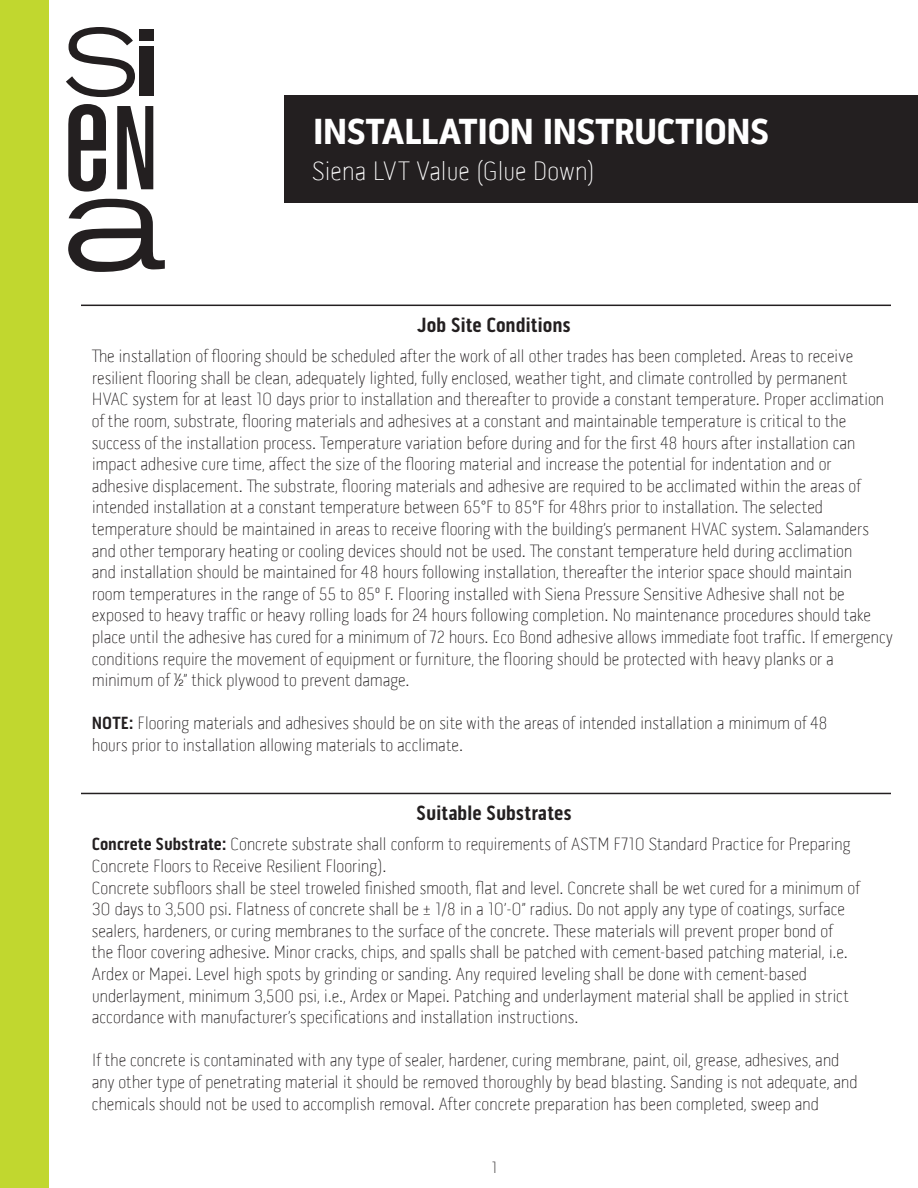
<style>
.page{position:relative;width:918px;height:1188px;background:#fff}
.page>*{position:absolute;margin:0;border:0;box-sizing:border-box;transform-origin:0 0}
.t1{font:700 45px "Pill Gothic 300 mg";letter-spacing:-.025em;color:#fff}
.t2{font:100 27px "Pill Gothic 300 mg";color:#fff}
.t3{font:700 21px "Pill Gothic 300 mg";letter-spacing:-.005em;color:#231f20}
.t4{font:100 18px/21.6px "Pill Gothic 300 mg";letter-spacing:-.005em;color:#231f20}
.t5{font:100 16.5px "Pill Gothic 300 mg";color:#231f20}
.s1{font-weight:700}
</style>
<div class="page">
<div style="left:139px;top:47px;width:14px;height:49px;background:#231f20"></div>
<div style="left:139px;top:30px;width:14px;height:11px;background:#231f20"></div>
<svg style="left:117px;top:106px;width:36px;height:83px"></svg>
<svg style="left:66px;top:27px;width:69px;height:70px"></svg>
<svg style="left:68px;top:104px;width:38px;height:88px"></svg>
<svg style="left:68px;top:199px;width:97px;height:73px"></svg>
<div style="left:284px;top:95px;width:634px;height:108px;background:#231f20"></div>
<hr style="left:81px;top:305px;width:810px;height:1px;background:#231f20">
<hr style="left:81px;top:793px;width:810px;height:1px;background:#231f20">
<div style="left:0;top:0;width:49px;height:1188px;background:#c1d72f"></div>
<p class="t1" style="left:312px;top:102px;width:459px">iNSTALLATION INSTRUCTIONS</p>
<p class="t2" style="left:312px;top:155px;width:284px">Siena LVT Value (Glue Down)</p>
<p class="t3" style="left:417px;top:312px;width:155px">Job Site Conditions</p>
<p class="t4" style="left:92px;top:345px;width:763px">The installation of flooring should be scheduled after the work of all other trades has been completed. Areas to receive</p>
<p class="t4" style="left:92px;top:367px;width:757px">resilient flooring shall be clean, adequately lighted, fully enclosed, weather tight, and climate controlled by permanent</p>
<p class="t4" style="left:92px;top:389px;width:794px">HVAC system for at least 10 days prior to installation and thereafter to provide a constant temperature. Proper acclimation</p>
<p class="t4" style="left:92px;top:410px;width:756px">of the room, substrate, flooring materials and adhesives at a constant and maintainable temperature is critical to the</p>
<p class="t4" style="left:92px;top:432px;width:765px">success of the installation process. Temperature variation before during and for the first 48 hours after installation can</p>
<p class="t4" style="left:92px;top:453px;width:741px">impact adhesive cure time, affect the size of the flooring material and increase the potential for indentation and or</p>
<p class="t4" style="left:92px;top:475px;width:770px">adhesive displacement. The substrate, flooring materials and adhesive are required to be acclimated within the areas of</p>
<p class="t4" style="left:92px;top:497px;width:733px">intended installation at a constant temperature between 65°F to 85°F for 48hrs prior to installation. The selected</p>
<p class="t4" style="left:92px;top:518px;width:778px">temperature should be maintained in areas to receive flooring with the building’s permanent HVAC system. Salamanders</p>
<p class="t4" style="left:92px;top:540px;width:762px">and other temporary heating or cooling devices should not be used. The constant temperature held during acclimation</p>
<p class="t4" style="left:92px;top:561px;width:762px">and installation should be maintained for 48 hours following installation, thereafter the interior space should maintain</p>
<p class="t4" style="left:92px;top:583px;width:803px">room temperatures in the range of 55 to 85º F. Flooring installed with Siena Pressure Sensitive Adhesive shall not be exposed to heavy traffic or heavy rolling loads for 24 hours following completion. No maintenance procedures should take place until the adhesive has cured for a minimum of 72 hours. Eco Bond adhesive allows immediate foot traffic. If emergency</p>
<p class="t4" style="left:92px;top:648px;width:743px">conditions require the movement of equipment or furniture, the flooring should be protected with heavy planks or a</p>
<p class="t4" style="left:92px;top:669px;width:319px">minimum of ½” thick plywood to prevent damage.</p>
<p class="t4" style="left:92px;top:713px;width:737px"><span class="s1">NOTE:</span> Flooring materials and adhesives should be on site with the areas of intended installation a minimum of 48</p>
<p class="t4" style="left:92px;top:734px;width:373px">hours prior to installation allowing materials to acclimate.</p>
<p class="t3" style="left:416px;top:801px;width:157px">Suitable Substrates</p>
<p class="t4" style="left:92px;top:834px;width:760px"><span class="s1">Concrete Substrate:</span> Concrete substrate shall conform to requirements of ASTM F710 Standard Practice for Preparing</p>
<p class="t4" style="left:92px;top:855px;width:296px">Concrete Floors to Receive Resilient Flooring).</p>
<p class="t4" style="left:92px;top:877px;width:769px">Concrete subfloors shall be steel troweled finished smooth, flat and level. Concrete shall be wet cured for a minimum of</p>
<p class="t4" style="left:92px;top:898px;width:755px">30 days to 3,500 psi. Flatness of concrete shall be ± 1/8 in a 10’-0” radius. Do not apply any type of coatings, surface</p>
<p class="t4" style="left:92px;top:920px;width:742px">sealers, hardeners, or curing membranes to the surface of the concrete. These materials will prevent proper bond of</p>
<p class="t4" style="left:92px;top:942px;width:758px">the floor covering adhesive. Minor cracks, chips, and spalls shall be patched with cement-based patching material, i.e.</p>
<p class="t4" style="left:92px;top:963px;width:717px">Ardex or Mapei. Level high spots by grinding or sanding. Any required leveling shall be done with cement-based</p>
<p class="t4" style="left:92px;top:985px;width:759px">underlayment, minimum 3,500 psi, i.e., Ardex or Mapei. Patching and underlayment material shall be applied in strict</p>
<p class="t4" style="left:92px;top:1006px;width:488px">accordance with manufacturer’s specifications and installation instructions.</p>
<p class="t4" style="left:92px;top:1050px;width:749px">If the concrete is contaminated with any type of sealer, hardener, curing membrane, paint, oil, grease, adhesives, and</p>
<p class="t4" style="left:92px;top:1071px;width:767px">any other type of penetrating material it should be removed thoroughly by bead blasting. Sanding is not adequate, and</p>
<p class="t4" style="left:92px;top:1093px;width:729px">chemicals should not be used to accomplish removal. After concrete preparation has been completed, sweep and</p>
<p class="t5" style="left:491px;top:1158px;width:8px">1</p>
</div>
